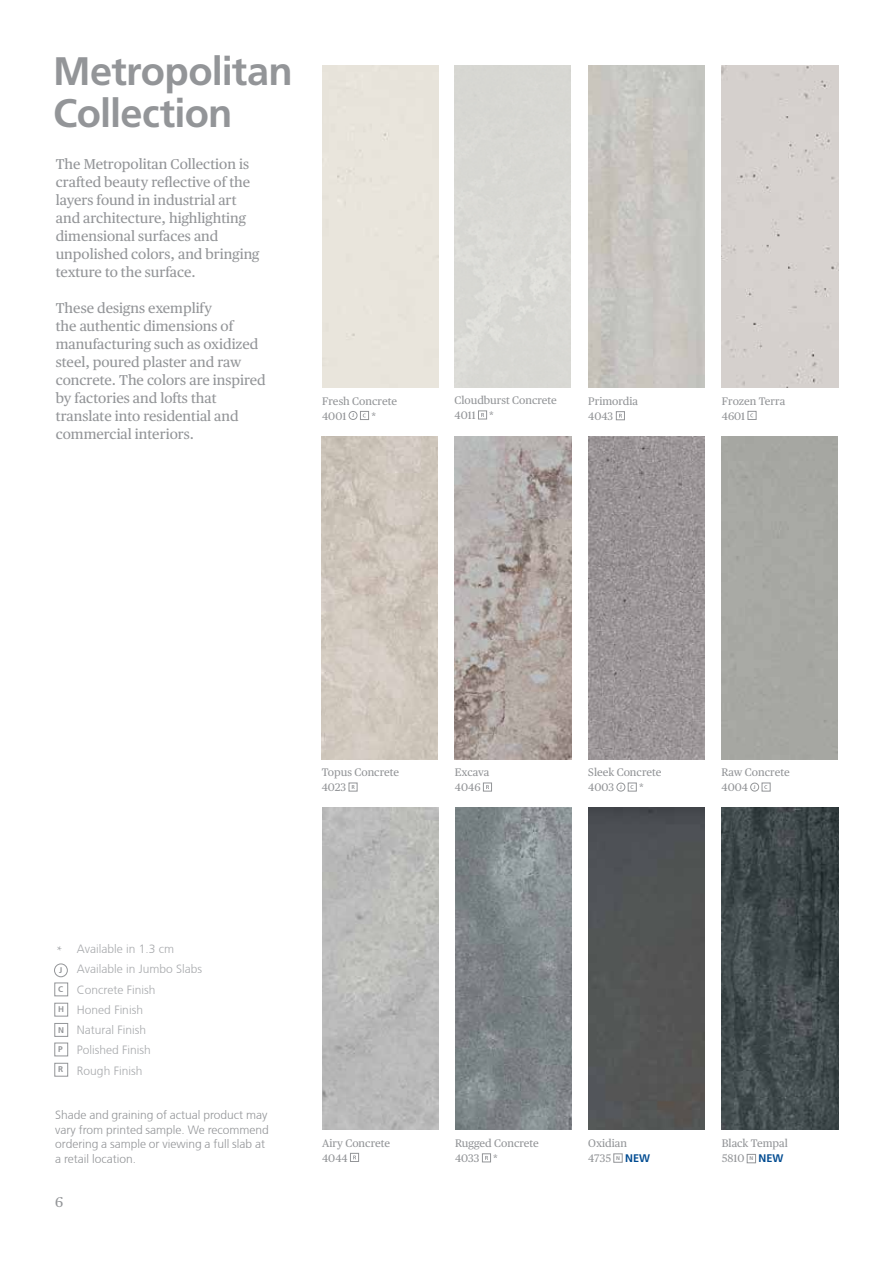
<style>
.page{position:relative;width:893px;height:1263px;background:#fff}
.page>*{position:absolute;margin:0;border:0;box-sizing:border-box;transform-origin:0 0}
.t1{font:700 39.75px/42px "Frutiger LT Std";letter-spacing:-.02em;color:#939598}
.t2{font:14.25px/18px "Publico Text";color:#939598}
.t3{font:13.5px "Minion Pro";color:#a7a9ac}
.t4{font:300 12px/14.4px "Frutiger CE";color:#939598}
.t5{font:300 12px/20.2px "Frutiger CE";color:#a7a9ac}
.t6{font:10.95px/15.1px "Publico Text";color:#939598}
.t7{font:700 10.95px "Frutiger CE";color:#004b91}
.t8{font:700 8.25px "Frutiger CE";color:#939598}
.t9{font:700 5.4px "Frutiger CE";color:#939598}
.s1{font-weight:700;font-size:8.25px;color:#939598}
</style>
<div class="page">
<svg style="left:353px;top:1155px;width:3px;height:4px"></svg>
<div style="left:350px;top:1153px;width:9px;height:9px;border:1px solid #939598"></div>
<div style="left:482px;top:1153px;width:9px;height:9px;border:1px solid #939598"></div>
<img style="left:455px;top:808px;width:116px;height:322px">
<img style="left:722px;top:808px;width:116px;height:322px">
<img style="left:455px;top:437px;width:116px;height:322px">
<img style="left:322px;top:808px;width:116px;height:321px">
<img style="left:322px;top:437px;width:116px;height:322px">
<div style="left:722px;top:65px;width:116px;height:322px;background:#d5d0cd"></div>
<div style="left:616px;top:783px;width:9px;height:8px;border:1px solid #939598;border-radius:50%"></div>
<div style="left:750px;top:783px;width:9px;height:8px;border:1px solid #939598;border-radius:50%"></div>
<div style="left:349px;top:411px;width:8px;height:9px;border:1px solid #939598;border-radius:50%"></div>
<div style="left:478px;top:410px;width:9px;height:9px;border:1px solid #939598"></div>
<img style="left:588px;top:437px;width:116px;height:322px">
<div style="left:588px;top:808px;width:116px;height:322px;background:#525455"></div>
<svg style="left:352px;top:785px;width:3px;height:4px"></svg>
<div style="left:349px;top:783px;width:8px;height:8px;border:1px solid #939598"></div>
<div style="left:748px;top:411px;width:8px;height:9px;border:1px solid #939598"></div>
<div style="left:483px;top:783px;width:9px;height:8px;border:1px solid #939598"></div>
<div style="left:54px;top:1023px;width:14px;height:14px;border:1px solid #939598"></div>
<div style="left:54px;top:1003px;width:14px;height:13px;border:1px solid #939598"></div>
<div style="left:54px;top:982px;width:14px;height:14px;border:1px solid #939598"></div>
<div style="left:54px;top:1043px;width:14px;height:13px;border:1px solid #939598"></div>
<div style="left:54px;top:1063px;width:14px;height:13px;border:1px solid #939598"></div>
<div style="left:54px;top:963px;width:14px;height:14px;border:1px solid #939598;border-radius:50%"></div>
<div style="left:613px;top:1153px;width:10px;height:10px;border:1px solid #939598"></div>
<div style="left:747px;top:1154px;width:9px;height:9px;border:1px solid #939598"></div>
<div style="left:616px;top:411px;width:9px;height:9px;border:1px solid #939598"></div>
<div style="left:360px;top:411px;width:9px;height:9px;border:1px solid #939598"></div>
<div style="left:628px;top:783px;width:9px;height:8px;border:1px solid #939598"></div>
<div style="left:762px;top:783px;width:8px;height:8px;border:1px solid #939598"></div>
<h1 class="t1" style="left:53px;top:50px;width:241px">Metropolitan<br>Collection</h1>
<p class="t2" style="left:56px;top:154px;width:205px">The Metropolitan Collection is crafted beauty reflective of the layers found in industrial art and architecture, highlighting dimensional surfaces and unpolished colors, and bringing texture to the surface.</p>
<p class="t2" style="left:56px;top:298px;width:211px">These designs exemplify<br>the authentic dimensions of manufacturing such as oxidized steel, poured plaster and raw concrete. The colors are inspired by factories and lofts that translate into residential and commercial interiors.</p>
<p class="t6" style="left:322px;top:393px;width:76px">Fresh Concrete<br>4001 <sup>J</sup></p>
<p class="t6" style="left:371px;top:408px;width:6px">*</p>
<p class="t6" style="left:455px;top:392px;width:104px">Cloudburst Concrete<br>4011 *</p>
<p class="t6" style="left:588px;top:393px;width:51px">Primordia<br>4043</p>
<p class="t6" style="left:722px;top:393px;width:65px">Frozen Terra<br>4601</p>
<p class="t6" style="left:322px;top:764px;width:79px">Topus Concrete<br>4023</p>
<p class="t6" style="left:455px;top:764px;width:36px">Excava<br>4046</p>
<p class="t6" style="left:588px;top:764px;width:75px">Sleek Concrete<br>4003 <sup>J</sup></p>
<p class="t6" style="left:639px;top:779px;width:6px">*</p>
<p class="t6" style="left:721px;top:764px;width:70px">Raw Concrete<br>4004 <sup>J</sup></p>
<p class="t5" style="left:77px;top:939px;width:99px">Available in 1.3 cm</p>
<p class="t5" style="left:77px;top:979px;width:80px">Concrete Finish<br>Honed Finish<br>Natural Finish<br>Polished Finish<br>Rough Finish</p>
<p class="t3" style="left:57px;top:942px;width:7px">*</p>
<p class="t5" style="left:59px;top:959px;width:144px"><span class="s1">J</span> Available in Jumbo Slabs</p>
<p class="t8" style="left:58px;top:984px;width:7px">C</p>
<p class="t8" style="left:58px;top:1004px;width:7px">H</p>
<p class="t8" style="left:58px;top:1025px;width:7px">N</p>
<p class="t8" style="left:58px;top:1044px;width:6px">P</p>
<p class="t8" style="left:58px;top:1064px;width:7px">R</p>
<p class="t4" style="left:55px;top:1108px;width:215px">Shade and graining of actual product may vary from printed sample. We recommend ordering a sample or viewing a full slab at a retail location.</p>
<p class="t2" style="left:55px;top:1192px;width:10px">6</p>
<p class="t6" style="left:322px;top:1135px;width:70px">Airy Concrete<br>4044</p>
<p class="t6" style="left:455px;top:1135px;width:85px">Rugged Concrete<br>4033 *</p>
<p class="t6" style="left:722px;top:1135px;width:68px">Black Tempal<br>5810</p>
<p class="t6" style="left:588px;top:1135px;width:40px">Oxidian<br>4735</p>
<p class="t7" style="left:625px;top:1152px;width:26px">NEW</p>
<p class="t7" style="left:759px;top:1152px;width:26px">NEW</p>
<p class="t9" style="left:616px;top:1155px;width:5px">N</p>
<p class="t9" style="left:749px;top:1155px;width:5px">N</p>
</div>
